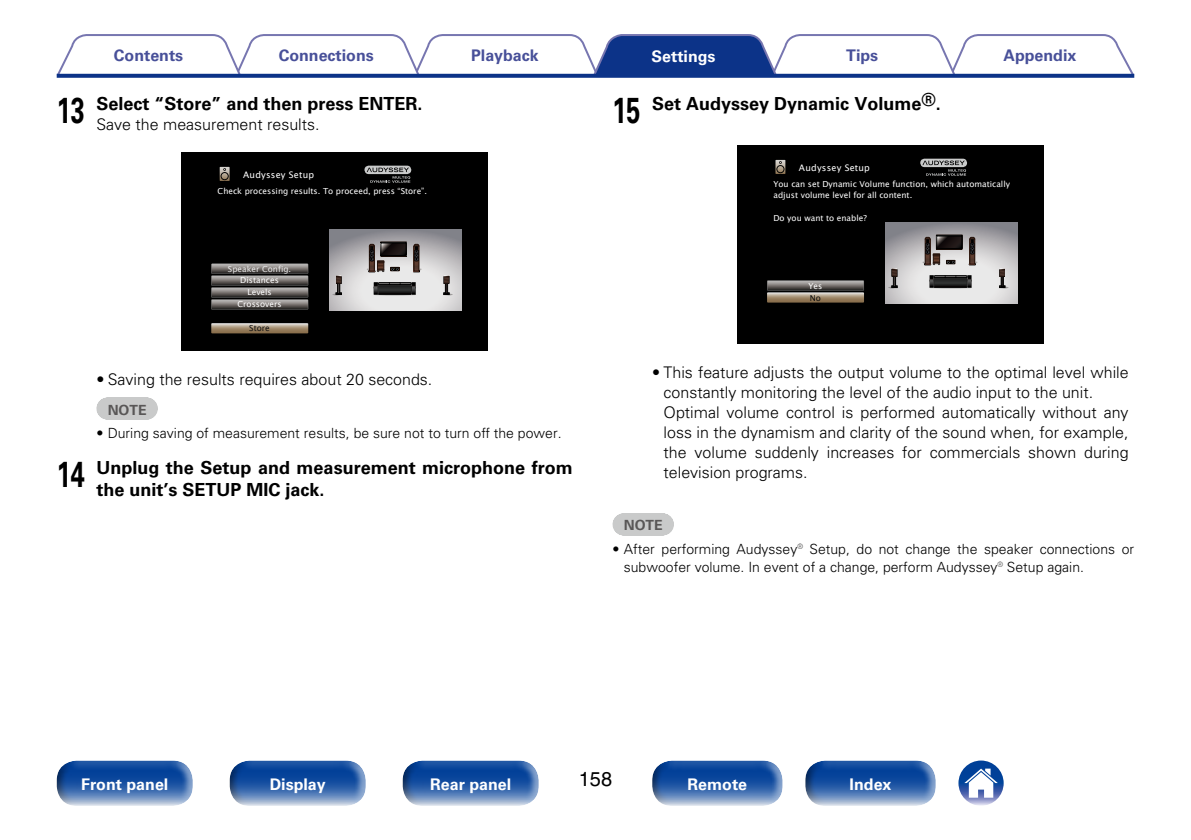
<style>
.page{position:relative;width:1191px;height:840px;background:#fff}
.page>*{position:absolute;margin:0;border:0;box-sizing:border-box;transform-origin:0 0}
.t1{font:20px "Helvetica LT Std";color:#000}
.t2{font:700 18px/22px "Univers LTCYR 65";color:#000}
.t3{font:300 16px/20px "Univers LTCYR 45";color:#000}
.t4{font:700 16px "Univers LTCYR 65";color:#fff}
.t5{font:700 16px "Univers LTCYR 65";color:#485099}
.t6{font:300 14px/18px "Univers LTCYR 45";color:#000}
.t7{font:700 14px "Univers LTCYR 65";color:#595757}
.t8{font:9px "Lucida Sans Unicode";letter-spacing:.02em;color:#fff}
.t9{font:8.2px/11.8px "Lucida Sans Unicode";color:#fff;text-align:center}
.t10{font:8.2px "Lucida Sans Unicode";color:#eaeaea}
.t11{font:8.2px "Lucida Sans Unicode";color:#0f0f0f}
.s1{font-size:36px}
</style>
<div class="page">
<div style="left:55px;top:752px;width:135px;height:65px;background:#000;opacity:.75"></div>
<div style="left:228px;top:752px;width:135px;height:65px;background:#000;opacity:.75"></div>
<div style="left:401px;top:752px;width:135px;height:65px;background:#000;opacity:.75"></div>
<div style="left:803px;top:752px;width:130px;height:65px;background:#000;opacity:.75"></div>
<div style="left:650px;top:752px;width:130px;height:65px;background:#000;opacity:.75"></div>
<svg style="left:958px;top:760px;width:45px;height:45px"></svg>
<svg style="left:964px;top:768px;width:33px;height:29px"></svg>
<svg style="left:56px;top:34px;width:1079px;height:44px"></svg>
<svg style="left:57px;top:74px;width:1077px;height:4px;background:#183d8e"></svg>
<div style="left:181px;top:152px;width:307px;height:199px;background:#000"></div>
<svg style="left:211px;top:323px;width:97px;height:10px"></svg>
<svg style="left:211px;top:263px;width:97px;height:46px;background:#696564"></svg>
<svg style="left:329px;top:229px;width:132px;height:81px;background:#c1c0c2"></svg>
<svg style="left:374px;top:282px;width:42px;height:13px"></svg>
<div style="left:381px;top:242px;width:25px;height:13px;border:1px solid #000"></div>
<svg style="left:332px;top:275px;width:9px;height:20px"></svg>
<svg style="left:443px;top:275px;width:10px;height:20px"></svg>
<svg style="left:413px;top:268px;width:8px;height:4px"></svg>
<div style="left:414px;top:246px;width:5px;height:25px;border:1px solid #25120a"></div>
<svg style="left:414px;top:244px;width:5px;height:17px"></svg>
<svg style="left:367px;top:243px;width:39px;height:29px"></svg>
<svg style="left:220px;top:167px;width:10px;height:14px"></svg>
<svg style="left:364px;top:165px;width:47px;height:18px"></svg>
<svg style="left:107px;top:397px;width:40px;height:22px"></svg>
<svg style="left:623px;top:513px;width:40px;height:22px"></svg>
<div style="left:737px;top:145px;width:306px;height:199px;background:#000"></div>
<svg style="left:767px;top:280px;width:97px;height:22px;background:#83796e"></svg>
<svg style="left:885px;top:222px;width:132px;height:81px;background:#c2c1c4"></svg>
<svg style="left:929px;top:275px;width:42px;height:13px"></svg>
<div style="left:936px;top:235px;width:26px;height:13px;border:1px solid #000"></div>
<svg style="left:888px;top:268px;width:9px;height:20px"></svg>
<svg style="left:999px;top:268px;width:9px;height:20px"></svg>
<svg style="left:969px;top:261px;width:8px;height:4px"></svg>
<svg style="left:971px;top:254px;width:2px;height:8px"></svg>
<div style="left:969px;top:239px;width:6px;height:25px;border:1px solid #25120a"></div>
<svg style="left:969px;top:237px;width:6px;height:17px"></svg>
<svg style="left:922px;top:236px;width:40px;height:29px"></svg>
<svg style="left:920px;top:158px;width:47px;height:18px"></svg>
<svg style="left:775px;top:160px;width:10px;height:14px"></svg>
<p class="t5" style="left:114px;top:44px;width:71px">Contents</p>
<p class="t5" style="left:279px;top:44px;width:97px">Connections</p>
<p class="t5" style="left:471px;top:44px;width:69px">Playback</p>
<p class="t5" style="left:846px;top:44px;width:33px">Tips</p>
<p class="t5" style="left:1003px;top:44px;width:74px">Appendix</p>
<p class="t4" style="left:651px;top:45px;width:66px">Settings</p>
<p class="t2" style="left:57px;top:91px;width:367px"><span class="s1">13</span> Select “Store” and then press ENTER.</p>
<p class="t3" style="left:96px;top:113px;width:225px">Save the measurement results.</p>
<p class="t8" style="left:243px;top:167px;width:72px">Audyssey Setup</p>
<p class="t9" style="left:218px;top:185px;width:211px">Check processing results. To proceed, press “Store”.</p>
<p class="t10" style="left:228px;top:262px;width:65px">Speaker Config.</p>
<p class="t9" style="left:237px;top:286px;width:46px">Levels<br>Crossovers</p>
<p class="t11" style="left:249px;top:321px;width:22px">Store</p>
<p class="t9" style="left:240px;top:274px;width:40px">Distances</p>
<p class="t3" style="left:96px;top:369px;width:337px">• Saving the results requires about 20 seconds.</p>
<p class="t7" style="left:108px;top:399px;width:40px">NOTE</p>
<p class="t6" style="left:96px;top:423px;width:466px">• During saving of measurement results, be sure not to turn off the power.</p>
<p class="t2" style="left:96px;top:455px;width:478px;text-indent:-40px"><span class="s1">14</span> Unplug the Setup and measurement microphone from the unit’s SETUP MIC jack.</p>
<p class="t2" style="left:612px;top:91px;width:330px"><span class="s1">15</span> Set Audyssey Dynamic Volume®.</p>
<p class="t8" style="left:799px;top:160px;width:72px">Audyssey Setup</p>
<p class="t9" style="left:773px;top:178px;width:238px;line-height:11.2px;text-align:left">You can set Dynamic Volume function, which automatically adjust volume level for all content.</p>
<p class="t9" style="left:773px;top:212px;width:95px">Do you want to enable?</p>
<p class="t9" style="left:808px;top:280px;width:15px">Yes</p>
<p class="t11" style="left:810px;top:291px;width:13px">No</p>
<p class="t3" style="left:663px;top:362px;width:466px;text-indent:-11px">• This feature adjusts the output volume to the optimal level while constantly monitoring the level of the audio input to the unit.<br>Optimal volume control is performed automatically without any loss in the dynamism and clarity of the sound when, for example, the volume suddenly increases for commercials shown during television programs.</p>
<p class="t7" style="left:624px;top:515px;width:40px">NOTE</p>
<p class="t6" style="left:624px;top:539px;width:512px;text-indent:-11px">• After performing Audyssey® Setup, do not change the speaker connections or subwoofer volume. In event of a change, perform Audyssey® Setup again.</p>
<p class="t1" style="left:579px;top:767px;width:35px">158</p>
<p class="t4" style="left:81px;top:772px;width:89px">Front panel</p>
<p class="t4" style="left:270px;top:772px;width:58px">Display</p>
<p class="t4" style="left:430px;top:772px;width:82px">Rear panel</p>
<p class="t4" style="left:687px;top:772px;width:61px">Remote</p>
<p class="t4" style="left:849px;top:772px;width:43px">Index</p>
</div>
